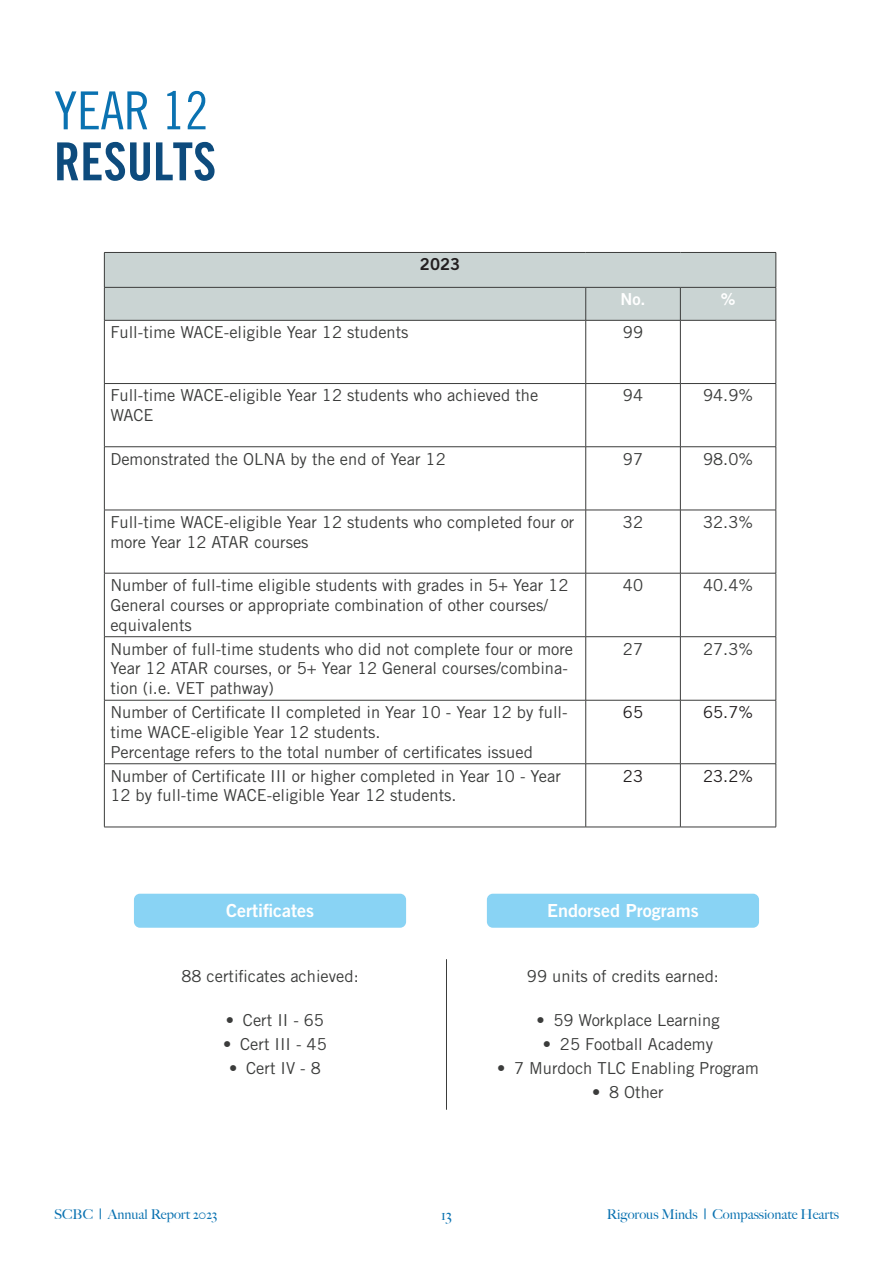
<style>
.page{position:relative;width:893px;height:1263px;background:#fff}
.page>*{position:absolute;margin:0;border:0;box-sizing:border-box;transform-origin:0 0}
.t1{font:52.5px "Trade Gothic LT Std Bd Cn 20";color:#0d4b7d}
.t2{font:52.5px "Trade Gothic LT Std Cn 18";color:#0a72b1}
.t3{font:18px "Trade Gothic LT Std Bd 2";color:#fff}
.t4{font:16.5px/19.8px "Trade Gothic LT Std";color:#3b3c3b}
.t5{font:16.5px "Trade Gothic LT Std";color:#231f20}
.t6{font:16.5px "Trade Gothic LT Std Bd 2";color:#231f20}
.t7{font:16.5px "Trade Gothic LT Std Bd 2";color:#fff}
.t8{font:500 15px "Big Caslon";color:#0a72b1}
.t9{font:500 13.5px "Big Caslon";color:#0a72b1}
</style>
<div class="page">
<div style="left:105px;top:253px;width:671px;height:67px;background:#cad4d3"></div>
<hr style="left:104px;top:252px;width:482px;height:1px;background:#3b3c3b">
<hr style="left:104px;top:253px;width:1px;height:34px;background:#3b3c3b">
<hr style="left:586px;top:252px;width:94px;height:1px;background:#3b3c3b">
<hr style="left:680px;top:252px;width:96px;height:1px;background:#3b3c3b">
<hr style="left:776px;top:253px;width:1px;height:34px;background:#3b3c3b">
<hr style="left:104px;top:287px;width:482px;height:1px;background:#3b3c3b">
<hr style="left:104px;top:288px;width:1px;height:32px;background:#3b3c3b">
<hr style="left:586px;top:287px;width:94px;height:1px;background:#3b3c3b">
<hr style="left:585px;top:288px;width:1px;height:32px;background:#3b3c3b">
<hr style="left:680px;top:287px;width:96px;height:1px;background:#3b3c3b">
<hr style="left:680px;top:288px;width:1px;height:32px;background:#3b3c3b">
<hr style="left:776px;top:288px;width:1px;height:32px;background:#3b3c3b">
<hr style="left:104px;top:320px;width:482px;height:1px;background:#3b3c3b">
<hr style="left:104px;top:320px;width:1px;height:63px;background:#3b3c3b">
<hr style="left:586px;top:320px;width:94px;height:1px;background:#3b3c3b">
<hr style="left:585px;top:320px;width:1px;height:63px;background:#3b3c3b">
<hr style="left:680px;top:320px;width:96px;height:1px;background:#3b3c3b">
<hr style="left:680px;top:320px;width:1px;height:63px;background:#3b3c3b">
<hr style="left:776px;top:320px;width:1px;height:63px;background:#3b3c3b">
<hr style="left:104px;top:383px;width:482px;height:1px;background:#3b3c3b">
<hr style="left:104px;top:384px;width:1px;height:63px;background:#3b3c3b">
<hr style="left:586px;top:383px;width:94px;height:1px;background:#3b3c3b">
<hr style="left:585px;top:384px;width:1px;height:63px;background:#3b3c3b">
<hr style="left:680px;top:383px;width:96px;height:1px;background:#3b3c3b">
<hr style="left:680px;top:384px;width:1px;height:63px;background:#3b3c3b">
<hr style="left:776px;top:384px;width:1px;height:63px;background:#3b3c3b">
<hr style="left:104px;top:446px;width:482px;height:1px;background:#3b3c3b">
<hr style="left:104px;top:447px;width:1px;height:63px;background:#3b3c3b">
<hr style="left:586px;top:446px;width:94px;height:1px;background:#3b3c3b">
<hr style="left:585px;top:447px;width:1px;height:63px;background:#3b3c3b">
<hr style="left:680px;top:446px;width:96px;height:1px;background:#3b3c3b">
<hr style="left:680px;top:447px;width:1px;height:63px;background:#3b3c3b">
<hr style="left:776px;top:447px;width:1px;height:63px;background:#3b3c3b">
<hr style="left:104px;top:510px;width:482px;height:1px;background:#3b3c3b">
<hr style="left:104px;top:510px;width:1px;height:63px;background:#3b3c3b">
<hr style="left:586px;top:510px;width:94px;height:1px;background:#3b3c3b">
<hr style="left:585px;top:510px;width:1px;height:63px;background:#3b3c3b">
<hr style="left:680px;top:510px;width:96px;height:1px;background:#3b3c3b">
<hr style="left:680px;top:510px;width:1px;height:63px;background:#3b3c3b">
<hr style="left:776px;top:510px;width:1px;height:63px;background:#3b3c3b">
<hr style="left:104px;top:573px;width:482px;height:1px;background:#3b3c3b">
<hr style="left:104px;top:573px;width:1px;height:63px;background:#3b3c3b">
<hr style="left:586px;top:573px;width:94px;height:1px;background:#3b3c3b">
<hr style="left:585px;top:573px;width:1px;height:63px;background:#3b3c3b">
<hr style="left:680px;top:573px;width:96px;height:1px;background:#3b3c3b">
<hr style="left:680px;top:573px;width:1px;height:63px;background:#3b3c3b">
<hr style="left:776px;top:573px;width:1px;height:63px;background:#3b3c3b">
<hr style="left:104px;top:636px;width:482px;height:1px;background:#3b3c3b">
<hr style="left:104px;top:637px;width:1px;height:63px;background:#3b3c3b">
<hr style="left:586px;top:636px;width:94px;height:1px;background:#3b3c3b">
<hr style="left:585px;top:637px;width:1px;height:63px;background:#3b3c3b">
<hr style="left:680px;top:636px;width:96px;height:1px;background:#3b3c3b">
<hr style="left:680px;top:637px;width:1px;height:63px;background:#3b3c3b">
<hr style="left:776px;top:637px;width:1px;height:63px;background:#3b3c3b">
<hr style="left:104px;top:700px;width:482px;height:1px;background:#3b3c3b">
<hr style="left:104px;top:700px;width:1px;height:63px;background:#3b3c3b">
<hr style="left:586px;top:700px;width:94px;height:1px;background:#3b3c3b">
<hr style="left:585px;top:700px;width:1px;height:63px;background:#3b3c3b">
<hr style="left:680px;top:700px;width:96px;height:1px;background:#3b3c3b">
<hr style="left:680px;top:700px;width:1px;height:63px;background:#3b3c3b">
<hr style="left:776px;top:700px;width:1px;height:63px;background:#3b3c3b">
<hr style="left:104px;top:763px;width:482px;height:1px;background:#3b3c3b">
<hr style="left:104px;top:764px;width:1px;height:63px;background:#3b3c3b">
<hr style="left:586px;top:763px;width:94px;height:1px;background:#3b3c3b">
<hr style="left:585px;top:764px;width:1px;height:63px;background:#3b3c3b">
<hr style="left:680px;top:763px;width:96px;height:1px;background:#3b3c3b">
<hr style="left:680px;top:764px;width:1px;height:63px;background:#3b3c3b">
<hr style="left:776px;top:764px;width:1px;height:63px;background:#3b3c3b">
<hr style="left:104px;top:827px;width:482px;height:1px;background:#3b3c3b">
<hr style="left:586px;top:827px;width:94px;height:1px;background:#3b3c3b">
<hr style="left:680px;top:827px;width:96px;height:1px;background:#3b3c3b">
<div style="left:134px;top:894px;width:272px;height:34px;background:#89d3f4;border-radius:6px"></div>
<div style="left:487px;top:894px;width:272px;height:34px;background:#89d3f4;border-radius:6px"></div>
<hr style="left:446px;top:959px;width:1px;height:151px;background:#3b3c3b">
<p class="t2" style="left:54px;top:79px;width:156px">YEAR 12</p>
<p class="t1" style="left:54px;top:130px;width:164px">RESULTS</p>
<p class="t6" style="left:420px;top:254px;width:42px">2023</p>
<p class="t7" style="left:620px;top:289px;width:27px">No.</p>
<p class="t7" style="left:721px;top:289px;width:16px">%</p>
<p class="t4" style="left:110px;top:322px;width:300px">Full-time WACE-eligible Year 12 students</p>
<p class="t4" style="left:623px;top:322px;width:22px">99</p>
<p class="t4" style="left:110px;top:385px;width:429px">Full-time WACE-eligible Year 12 students who achieved the<br>WACE</p>
<p class="t4" style="left:623px;top:385px;width:22px">94</p>
<p class="t4" style="left:703px;top:385px;width:51px">94.9%</p>
<p class="t4" style="left:110px;top:449px;width:337px">Demonstrated the OLNA by the end of Year 12</p>
<p class="t4" style="left:623px;top:449px;width:22px">97</p>
<p class="t4" style="left:703px;top:449px;width:51px">98.0%</p>
<p class="t4" style="left:110px;top:512px;width:466px">Full-time WACE-eligible Year 12 students who completed four or more Year 12 ATAR courses</p>
<p class="t4" style="left:623px;top:512px;width:22px">32</p>
<p class="t4" style="left:703px;top:512px;width:51px">32.3%</p>
<p class="t4" style="left:110px;top:575px;width:460px">Number of full-time eligible students with grades in 5+ Year 12<br>General courses or appropriate combination of other courses/ equivalents</p>
<p class="t4" style="left:623px;top:575px;width:22px">40</p>
<p class="t4" style="left:703px;top:575px;width:51px">40.4%</p>
<p class="t4" style="left:110px;top:639px;width:464px">Number of full-time students who did not complete four or more<br>Year 12 ATAR courses, or 5+ Year 12 General courses/combina&shy;tion (i.e. VET pathway)</p>
<p class="t4" style="left:623px;top:639px;width:22px">27</p>
<p class="t4" style="left:703px;top:639px;width:51px">27.3%</p>
<p class="t4" style="left:110px;top:702px;width:459px">Number of Certificate II completed in Year 10 - Year 12 by full&shy;time WACE-eligible Year 12 students.</p>
<p class="t4" style="left:110px;top:742px;width:424px">Percentage refers to the total number of certificates issued</p>
<p class="t5" style="left:623px;top:702px;width:22px">65</p>
<p class="t5" style="left:703px;top:702px;width:51px">65.7%</p>
<p class="t4" style="left:110px;top:766px;width:452px">Number of Certificate III or higher completed in Year 10 - Year<br>12 by full-time WACE-eligible Year 12 students.</p>
<p class="t5" style="left:623px;top:766px;width:22px">23</p>
<p class="t5" style="left:703px;top:766px;width:51px">23.2%</p>
<p class="t3" style="left:226px;top:899px;width:89px">Certificates</p>
<p class="t3" style="left:547px;top:899px;width:153px">Endorsed Programs</p>
<p class="t4" style="left:181px;top:966px;width:179px">88 certificates achieved:</p>
<p class="t4" style="left:226px;top:1010px;width:100px">• Cert II - 65</p>
<p class="t4" style="left:223px;top:1034px;width:105px">• Cert III - 45</p>
<p class="t4" style="left:229px;top:1058px;width:93px">• Cert IV - 8</p>
<p class="t4" style="left:527px;top:966px;width:193px">99 units of credits earned:</p>
<p class="t4" style="left:536px;top:1010px;width:185px">• 59 Workplace Learning</p>
<p class="t4" style="left:543px;top:1034px;width:172px">• 25 Football Academy</p>
<p class="t4" style="left:497px;top:1058px;width:263px">• 7 Murdoch TLC Enabling Program</p>
<p class="t4" style="left:592px;top:1082px;width:73px">• 8 Other</p>
<p class="t9" style="left:54px;top:1203px;width:165px">SCBC | Annual Report 2023</p>
<p class="t8" style="left:441px;top:1202px;width:12px">13</p>
<p class="t9" style="left:607px;top:1203px;width:234px">Rigorous Minds | Compassionate Hearts</p>
</div>
